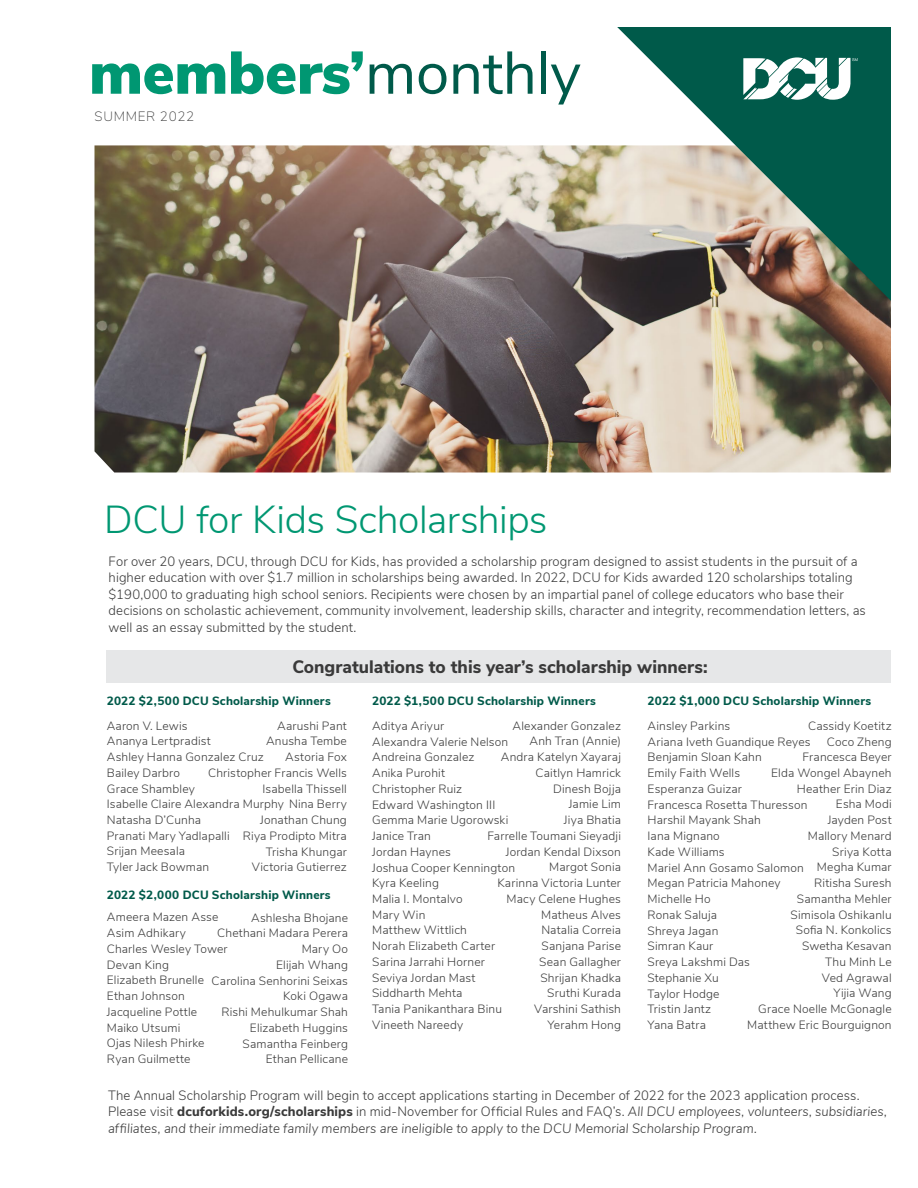
<style>
.page{position:relative;width:918px;height:1188px;background:#fff}
.page>*{position:absolute;margin:0;border:0;box-sizing:border-box;transform-origin:0 0}
.t1{font:900 60px "Nunito Sans";letter-spacing:-.005em;color:#009772}
.t2{font:300 39px "Nunito Sans";letter-spacing:-.01em;color:#009772}
.t3{font:800 18px "Nunito Sans";color:#3a3a3a}
.t4{font:300 13.5px/16.5px "Nunito Sans";letter-spacing:.005em;color:#3a3a3a}
.t5{font:200 13.5px "Nunito Sans";letter-spacing:.05em;color:#3a3a3a}
.t6{font:300 12px/15.8px "Nunito Sans";letter-spacing:.01em;color:#3a3a3a}
.t7{font:800 12px "Nunito Sans";letter-spacing:.015em;color:#005a4a}
.s1{font-weight:400;color:#005a4a}
.s2{font-weight:800}
.s3{font-style:italic}
</style>
<div class="page">
<div style="left:107px;top:650px;width:784px;height:33px;background:#e6e7e8"></div>
<img style="left:94px;top:145px;width:797px;height:327px">
<svg style="left:617px;top:27px;width:274px;height:274px;background:#648779"></svg>
<svg style="left:743px;top:57px;width:115px;height:43px"></svg>
<h1 class="t1" style="left:89px;top:29px;width:493px">members’<span class="s1">monthly</span></h1>
<p class="t5" style="left:95px;top:106px;width:101px">SUMMER 2022</p>
<h2 class="t2" style="left:104px;top:491px;width:445px">DCU for Kids Scholarships</h2>
<p class="t4" style="left:109px;top:552px;width:759px">For over 20 years, DCU, through DCU for Kids, has provided a scholarship program designed to assist students in the pursuit of a higher education with over $1.7 million in scholarships being awarded. In 2022, DCU for Kids awarded 120 scholarships totaling $190,000 to graduating high school seniors. Recipients were chosen by an impartial panel of college educators who base their decisions on scholastic achievement, community involvement, leadership skills, character and integrity, recommendation letters, as well as an essay submitted by the student.</p>
<h3 class="t3" style="left:292px;top:654px;width:417px">Congratulations to this year’s scholarship winners:</h3>
<p class="t7" style="left:107px;top:692px;width:225px">2022 $2,500 DCU Scholarship Winners</p>
<p class="t6" style="left:107px;top:717px;width:158px">Aaron V. Lewis<br>Ananya Lertpradist<br>Ashley Hanna Gonzalez Cruz<br>Bailey Darbro<br>Grace Shambley</p>
<p class="t6" style="left:107px;top:811px;width:124px">Natasha D’Cunha<br>Pranati Mary Yadlapalli<br>Srijan Meesala<br>Tyler Jack Bowman</p>
<p class="t6" style="left:107px;top:909px;width:122px">Ameera Mazen Asse<br>Asim Adhikary<br>Charles Wesley Tower<br>Devan King<br>Elizabeth Brunelle<br>Ethan Johnson<br>Jacqueline Pottle<br>Maiko Utsumi<br>Ojas Nilesh Phirke<br>Ryan Guilmette</p>
<p class="t6" style="left:107px;top:717px;width:242px;text-align:right">Aarushi Pant<br>Anusha Tembe<br>Astoria Fox<br>Christopher Francis Wells<br>Isabella Thissell<br>Isabelle Claire Alexandra Murphy Nina Berry<br>Jonathan Chung<br>Riya Prodipto Mitra<br>Trisha Khungar<br>Victoria Gutierrez</p>
<p class="t7" style="left:107px;top:886px;width:225px">2022 $2,000 DCU Scholarship Winners</p>
<p class="t6" style="left:212px;top:909px;width:138px;text-align:right">Ashlesha Bhojane<br>Chethani Madara Perera<br>Mary Oo<br>Elijah Whang<br>Carolina Senhorini Seixas<br>Koki Ogawa<br>Rishi Mehulkumar Shah<br>Elizabeth Huggins<br>Samantha Feinberg<br>Ethan Pellicane</p>
<p class="t7" style="left:372px;top:692px;width:225px">2022 $1,500 DCU Scholarship Winners</p>
<p class="t7" style="left:648px;top:692px;width:225px">2022 $1,000 DCU Scholarship Winners</p>
<p class="t6" style="left:648px;top:717px;width:165px">Ainsley Parkins<br>Ariana Iveth Guandique Reyes<br>Benjamin Sloan Kahn<br>Emily Faith Wells<br>Esperanza Guizar<br>Francesca Rosetta Thuresson<br>Harshil Mayank Shah<br>Iana Mignano<br>Kade Williams<br>Mariel Ann Gosamo Salomon<br>Megan Patricia Mahoney<br>Michelle Ho<br>Ronak Saluja<br>Shreya Jagan<br>Simran Kaur<br>Sreya Lakshmi Das<br>Stephanie Xu<br>Taylor Hodge<br>Tristin Jantz<br>Yana Batra</p>
<p class="t6" style="left:487px;top:717px;width:135px;text-align:right">Alexander Gonzalez<br>Anh Tran (Annie)<br>Andra Katelyn Xayaraj<br>Caitlyn Hamrick<br>Dinesh Bojja<br>Jamie Lim<br>Jiya Bhatia<br>Farrelle Toumani Sieyadji<br>Jordan Kendal Dixson<br>Margot Sonia<br>Karinna Victoria Lunter<br>Macy Celene Hughes<br>Matheus Alves<br>Natalia Correia<br>Sanjana Parise<br>Sean Gallagher<br>Shrijan Khadka<br>Sruthi Kurada<br>Varshini Sathish<br>Yerahm Hong</p>
<p class="t6" style="left:747px;top:717px;width:146px;text-align:right">Cassidy Koetitz<br>Coco Zheng<br>Francesca Beyer<br>Elda Wongel Abayneh<br>Heather Erin Diaz<br>Esha Modi<br>Jayden Post<br>Mallory Menard<br>Sriya Kotta<br>Megha Kumar<br>Ritisha Suresh<br>Samantha Mehler<br>Simisola Oshikanlu<br>Sofia N. Konkolics<br>Swetha Kesavan<br>Thu Minh Le<br>Ved Agrawal<br>Yijia Wang<br>Grace Noelle McGonagle<br>Matthew Eric Bourguignon</p>
<p class="t6" style="left:372px;top:717px;width:144px">Aditya Ariyur<br>Alexandra Valerie Nelson<br>Andreina Gonzalez<br>Anika Purohit<br>Christopher Ruiz<br>Edward Washington III<br>Gemma Marie Ugorowski<br>Janice Tran<br>Jordan Haynes<br>Joshua Cooper Kennington<br>Kyra Keeling<br>Malia I. Montalvo<br>Mary Win<br>Matthew Wittlich<br>Norah Elizabeth Carter<br>Sarina Jarrahi Horner<br>Seviya Jordan Mast<br>Siddharth Mehta<br>Tania Panikanthara Binu<br>Vineeth Nareedy</p>
<p class="t4" style="left:108px;top:1086px;width:781px">The Annual Scholarship Program will begin to accept applications starting in December of 2022 for the 2023 application process.<br>Please visit <span class="s2">dcuforkids.org/scholarships</span> in mid-November for Official Rules and FAQ’s. <span class="s3">All DCU employees, volunteers, subsidiaries, affiliates, and their immediate family members are ineligible to apply to the DCU Memorial Scholarship Program.</span></p>
</div>
